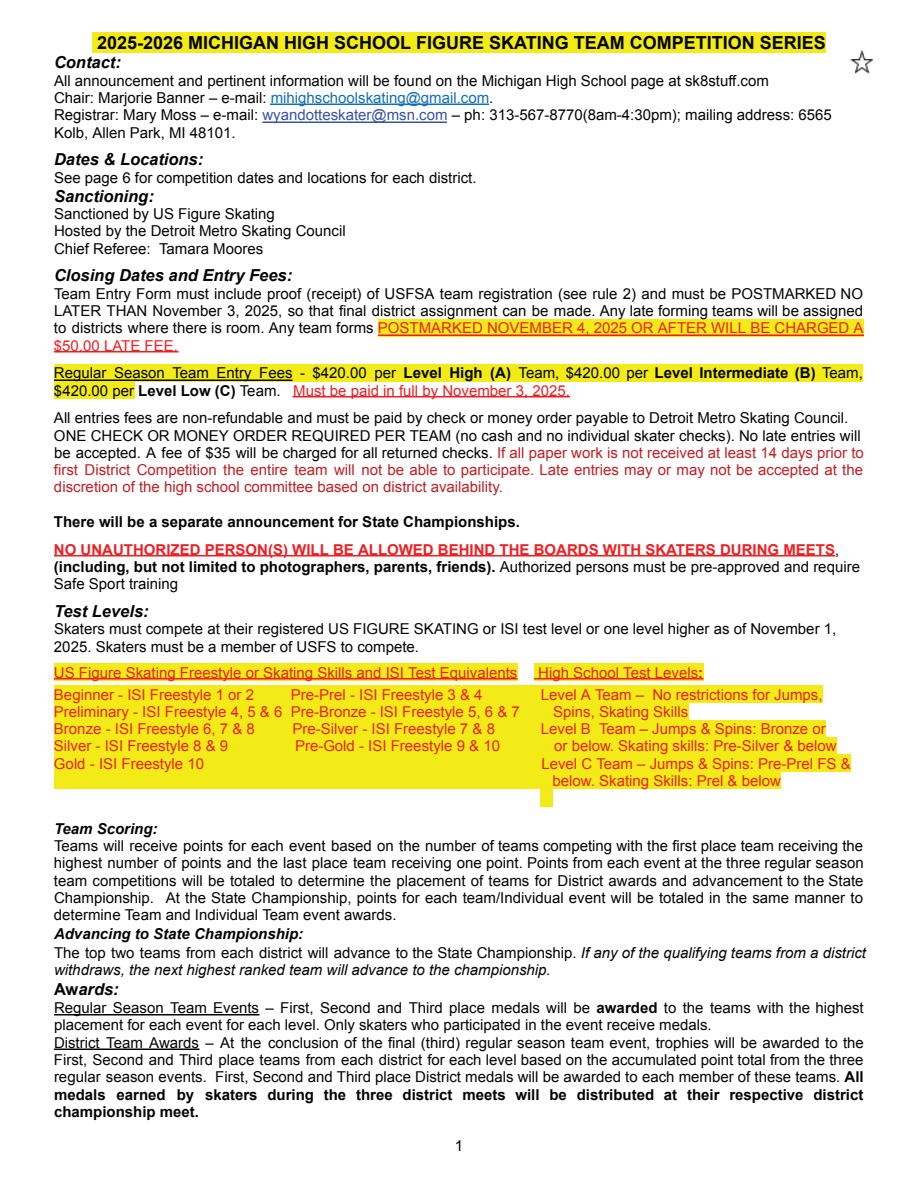
<style>
.page{position:relative;width:918px;height:1188px;background:#fff}
.page>*{position:absolute;margin:0;border:0;box-sizing:border-box;transform-origin:0 0}
.t1{font:700 18px "Arial";color:#040503}
.t2{font:italic 700 16.5px "Arial";color:#040503}
.t3{font:15px/17.2px "Arial";color:#040503}
.t4{font:15px/17.2px "Arial";color:#ee1f23}
.t5{font:700 15px/27.8px "Arial";color:#ee1f23}
.t6{font:italic 15px "Arial";color:#040503}
.t7{font:italic 700 15px "Arial";color:#040503}
.s1{color:#1070b9}
.s2{color:#3853a3}
.s3{color:#ee1f23}
.s4{font-weight:700}
.s5{color:#c02025}
.s6{color:#040503}
.s7{font-weight:400;color:#040503}
.s8{font-weight:700;font-style:italic}
.s9{font-style:italic}
.s10{font-style:normal}
</style>
<div class="page">
<div style="left:92px;top:32px;width:734px;height:21px;background:#f2eb17"></div>
<div style="left:378px;top:319px;width:486px;height:18px;background:#f2eb17"></div>
<div style="left:54px;top:364px;width:809px;height:18px;background:#f2eb17"></div>
<div style="left:54px;top:382px;width:80px;height:17px;background:#f2eb17"></div>
<div style="left:54px;top:664px;width:463px;height:17px;background:#f2eb17"></div>
<div style="left:534px;top:664px;width:169px;height:17px;background:#f2eb17"></div>
<div style="left:54px;top:686px;width:768px;height:17px;background:#f2eb17"></div>
<div style="left:54px;top:703px;width:634px;height:17px;background:#f2eb17"></div>
<div style="left:54px;top:720px;width:772px;height:17px;background:#f2eb17"></div>
<div style="left:54px;top:737px;width:783px;height:18px;background:#f2eb17"></div>
<div style="left:54px;top:755px;width:797px;height:17px;background:#f2eb17"></div>
<div style="left:54px;top:772px;width:727px;height:17px;background:#f2eb17"></div>
<div style="left:540px;top:789px;width:12px;height:17px;background:#f2eb17"></div>
<hr style="left:270px;top:104px;width:219px;height:1px;background:#1070b9">
<hr style="left:262px;top:122px;width:185px;height:1px;background:#3853a3">
<hr style="left:378px;top:334px;width:486px;height:2px;background:#ee1f23">
<hr style="left:54px;top:351px;width:124px;height:1px;background:#ee1f23">
<hr style="left:54px;top:380px;width:238px;height:1px;background:#040503">
<hr style="left:292px;top:396px;width:278px;height:2px;background:#ee1f23">
<hr style="left:54px;top:555px;width:782px;height:1px;background:#ee1f23">
<hr style="left:54px;top:678px;width:464px;height:2px;background:#ee1f23">
<hr style="left:534px;top:678px;width:170px;height:2px;background:#ee1f23">
<hr style="left:54px;top:1014px;width:206px;height:2px;background:#040503">
<hr style="left:54px;top:1048px;width:146px;height:2px;background:#040503">
<img style="left:850px;top:50px;width:23px;height:24px">
<p class="t1" style="left:97px;top:31px;width:730px">2025-2026 MICHIGAN HIGH SCHOOL FIGURE SKATING TEAM COMPETITION SERIES</p>
<p class="t2" style="left:54px;top:52px;width:68px">Contact:</p>
<p class="t3" style="left:54px;top:72px;width:779px">All announcement and pertinent information will be found on the Michigan High School page at sk8stuff.com<br>Chair: Marjorie Banner – e-mail: <span class="s1">mihighschoolskating@gmail.com</span>.<br>Registrar: Mary Moss – e-mail: <span class="s2">wyandotteskater@msn.com</span> – ph: 313-567-8770(8am-4:30pm); mailing address: 6565<br>Kolb, Allen Park, MI 48101.</p>
<p class="t2" style="left:54px;top:149px;width:151px">Dates &amp; Locations:</p>
<p class="t3" style="left:54px;top:169px;width:424px">See page 6 for competition dates and locations for each district.</p>
<p class="t2" style="left:54px;top:185px;width:101px">Sanctioning:</p>
<p class="t3" style="left:54px;top:205px;width:293px">Sanctioned by US Figure Skating<br>Hosted by the Detroit Metro Skating Council<br>Chief Referee: Tamara Moores</p>
<p class="t2" style="left:54px;top:265px;width:240px">Closing Dates and Entry Fees:</p>
<p class="t3" style="left:54px;top:285px;width:811px;text-align:justify">Team Entry Form must include proof (receipt) of USFSA team registration (see rule 2) and must be POSTMARKED NO LATER THAN November 3, 2025, so that final district assignment can be made. Any late forming teams will be assigned to districts where there is room. Any team forms <span class="s3">POSTMARKED NOVEMBER 4, 2025 OR AFTER WILL BE CHARGED A $50.00 LATE FEE.</span></p>
<p class="t3" style="left:54px;top:365px;width:810px">Regular Season Team Entry Fees - $420.00 per <span class="s4">Level High (A)</span> Team, $420.00 per <span class="s4">Level Intermediate (B)</span> Team, $420.00 per <span class="s4">Level Low (C)</span> Team. <span class="s3">Must be paid in full by November 3, 2025.</span></p>
<p class="t3" style="left:54px;top:410px;width:811px">All entries fees are non-refundable and must be paid by check or money order payable to Detroit Metro Skating Council.<br>ONE CHECK OR MONEY ORDER REQUIRED PER TEAM (no cash and no individual skater checks). No late entries will be accepted. A fee of $35 will be charged for all returned checks. <span class="s5">If all paper work is not received at least 14 days prior to first District Competition the entire team will not be able to participate. Late entries may or may not be accepted at the discretion of the high school committee based on district availability.</span></p>
<p class="t5" style="left:54px;top:508px;width:787px"><span class="s6">There will be a separate announcement for State Championships.<br></span>NO UNAUTHORIZED PERSON(S) WILL BE ALLOWED BEHIND THE BOARDS WITH SKATERS DURING MEETS<span class="s7">,</span></p>
<p class="t3" style="left:54px;top:558px;width:808px"><span class="s4">(including, but not limited to photographers, parents, friends).</span> Authorized persons must be pre-approved and require<br>Safe Sport training</p>
<p class="t2" style="left:54px;top:600px;width:96px">Test Levels:</p>
<p class="t3" style="left:54px;top:621px;width:784px">Skaters must compete at their registered US FIGURE SKATING or ISI test level or one level higher as of November 1,<br>2025. Skaters must be a member of USFS to compete.</p>
<p class="t4" style="left:54px;top:664px;width:465px">US Figure Skating Freestyle or Skating Skills and ISI Test Equivalents</p>
<p class="t4" style="left:538px;top:664px;width:166px">High School Test Levels<span class="s4">:</span></p>
<p class="t4" style="left:54px;top:686px;width:202px">Beginner - ISI Freestyle 1 or 2</p>
<p class="t4" style="left:291px;top:686px;width:193px">Pre-Prel - ISI Freestyle 3 &amp; 4</p>
<p class="t4" style="left:541px;top:686px;width:283px">Level A Team – No restrictions for Jumps,</p>
<p class="t4" style="left:54px;top:703px;width:467px">Preliminary - ISI Freestyle 4, 5 &amp; 6 Pre-Bronze - ISI Freestyle 5, 6 &amp; 7</p>
<p class="t4" style="left:553px;top:703px;width:137px">Spins, Skating Skills</p>
<p class="t4" style="left:54px;top:720px;width:202px">Bronze - ISI Freestyle 6, 7 &amp; 8</p>
<p class="t4" style="left:292px;top:720px;width:204px">Pre-Silver - ISI Freestyle 7 &amp; 8</p>
<p class="t4" style="left:541px;top:720px;width:286px">Level B Team – Jumps &amp; Spins: Bronze or</p>
<p class="t4" style="left:54px;top:738px;width:176px">Silver - ISI Freestyle 8 &amp; 9</p>
<p class="t4" style="left:295px;top:738px;width:207px">Pre-Gold - ISI Freestyle 9 &amp; 10</p>
<p class="t4" style="left:554px;top:738px;width:284px">or below. Skating skills: Pre-Silver &amp; below</p>
<p class="t4" style="left:54px;top:755px;width:152px">Gold - ISI Freestyle 10</p>
<p class="t4" style="left:553px;top:755px;width:300px;text-indent:-11px">Level C Team – Jumps &amp; Spins: Pre-Prel FS &amp; below. Skating Skills: Prel &amp; below</p>
<p class="t7" style="left:54px;top:819px;width:105px">Team Scoring:</p>
<p class="t3" style="left:54px;top:837px;width:811px;text-align:justify">Teams will receive points for each event based on the number of teams competing with the first place team receiving the highest number of points and the last place team receiving one point. Points from each event at the three regular season team competitions will be totaled to determine the placement of teams for District awards and advancement to the State Championship. At the State Championship, points for each team/Individual event will be totaled in the same manner to determine Team and Individual Team event awards.</p>
<p class="t3" style="left:54px;top:924px;width:814px;line-height:18.8px"><span class="s8">Advancing to State Championship:<br></span>The top two teams from each district will advance to the State Championship. <span class="s9">If any of the qualifying teams from a district</span></p>
<p class="t6" style="left:54px;top:960px;width:498px">withdraws, the next highest ranked team will advance to the championship.</p>
<p class="t2" style="left:54px;top:978px;width:66px"><span class="s10">Aw</span>ards:</p>
<p class="t3" style="left:54px;top:999px;width:811px">Regular Season Team Events – First, Second and Third place medals will be <span class="s4">awarded</span> to the teams with the highest placement for each event for each level. Only skaters who participated in the event receive medals.<br>District Team Awards – At the conclusion of the final (third) regular season team event, trophies will be awarded to the First, Second and Third place teams from each district for each level based on the accumulated point total from the three regular season events. First, Second and Third place District medals will be awarded to each member of these teams. <span class="s4">All medals earned by skaters during the three district meets will be distributed at their respective district championship meet.</span></p>
<p class="t3" style="left:455px;top:1138px;width:10px">1</p>
</div>
